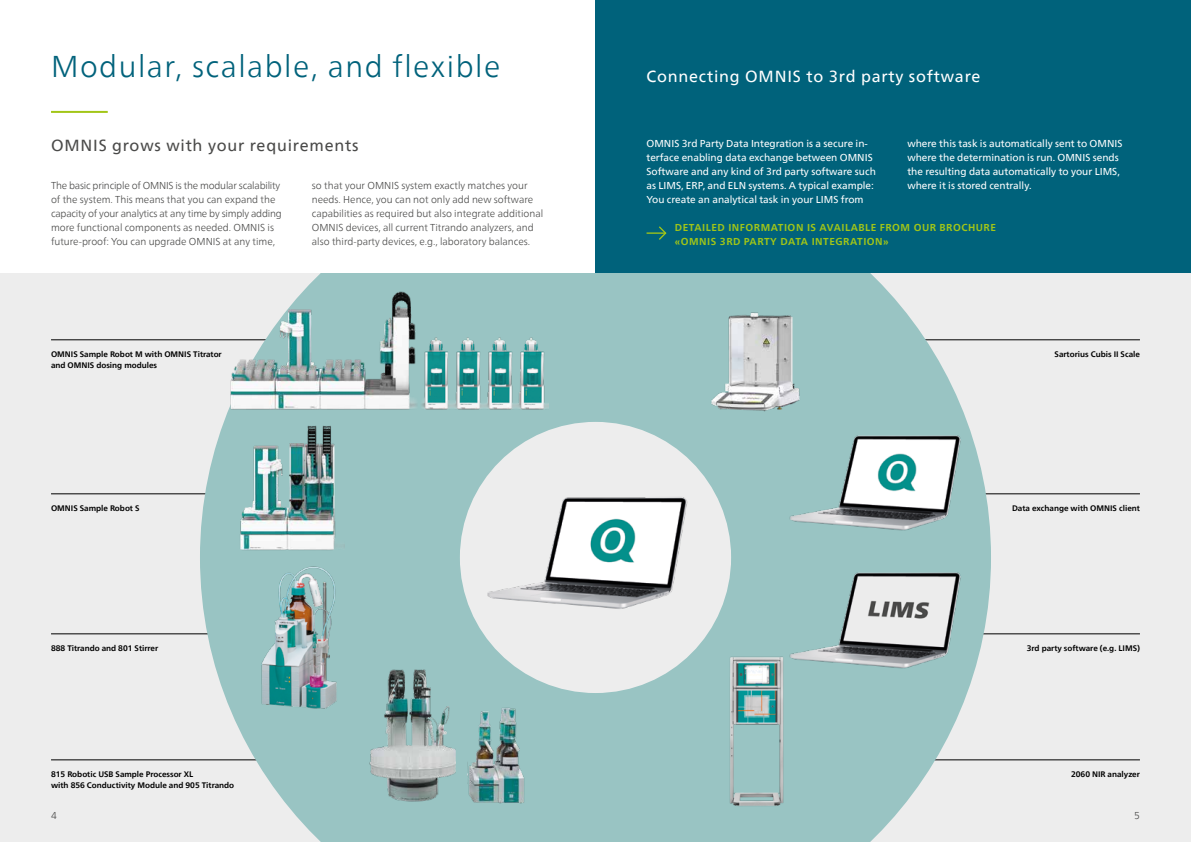
<style>
.page{position:relative;width:1191px;height:842px;background:#fff}
.page>*{position:absolute;margin:0;border:0;box-sizing:border-box;transform-origin:0 0}
.t1{font:300 30px "Neue Frutiger World";letter-spacing:.05em;color:#00627b}
.t2{font:16px "Neue Frutiger World";letter-spacing:.05em;color:#fff}
.t3{font:16px "Neue Frutiger World";letter-spacing:.05em;color:#4a4a49}
.t4{font:300 10px/14px "Neue Frutiger World";color:#4a4a49}
.t5{font:10px/14px "Neue Frutiger World";color:#fff}
.t6{font:700 10px/14px "Neue Frutiger World";letter-spacing:.05em;color:#a2c617}
.t7{font:700 8px/11px "Neue Frutiger World";color:#000}
</style>
<div class="page">
<div style="left:0;top:273px;width:1191px;height:569px;background:#ededed"></div>
<hr style="left:51px;top:340px;width:261px;height:1px;background:#000">
<hr style="left:879px;top:340px;width:261px;height:1px;background:#000">
<hr style="left:879px;top:760px;width:261px;height:1px;background:#000">
<hr style="left:878px;top:494px;width:262px;height:1px;background:#000">
<hr style="left:879px;top:634px;width:261px;height:1px;background:#000">
<hr style="left:51px;top:494px;width:261px;height:1px;background:#000">
<hr style="left:51px;top:634px;width:261px;height:1px;background:#000">
<hr style="left:51px;top:760px;width:261px;height:1px;background:#000">
<svg style="left:200px;top:273px;width:791px;height:569px;fill:#99c4c3"></svg>
<div style="left:595px;top:0;width:596px;height:273px;background:#00627b"></div>
<img style="left:699px;top:290px;width:116px;height:136px">
<img style="left:361px;top:664px;width:95px;height:141px">
<img style="left:702px;top:649px;width:109px;height:163px">
<img style="left:256px;top:561px;width:96px;height:162px">
<img style="left:467px;top:676px;width:64px;height:141px">
<img style="left:786px;top:567px;width:177px;height:103px">
<img style="left:786px;top:430px;width:177px;height:103px">
<img style="left:484px;top:492px;width:206px;height:120px">
<hr style="left:51px;top:111px;width:57px;height:2px;background:#a2c617">
<img style="left:225px;top:284px;width:192px;height:138px">
<img style="left:417px;top:284px;width:131px;height:138px">
<img style="left:229px;top:420px;width:115px;height:137px">
<svg style="left:646px;top:226px;width:21px;height:14px"></svg>
<h1 class="t1" style="left:51px;top:43px;width:451px">Modular, scalable, and flexible</h1>
<h2 class="t2" style="left:646px;top:64px;width:335px">Connecting OMNIS to 3rd party software</h2>
<h2 class="t3" style="left:51px;top:132px;width:309px">OMNIS grows with your requirements</h2>
<p class="t5" style="left:646px;top:137px;width:231px">OMNIS 3rd Party Data Integration is a secure in&shy;terface enabling data exchange between OMNIS Software and any kind of 3rd party software such as LIMS, ERP, and ELN systems. A typical example:<br>You create an analytical task in your LIMS from</p>
<p class="t5" style="left:907px;top:137px;width:216px">where this task is automatically sent to OMNIS where the determination is run. OMNIS sends the resulting data automatically to your LIMS, where it is stored centrally.</p>
<p class="t6" style="left:675px;top:220px;width:322px">DETAILED INFORMATION IS AVAILABLE FROM OUR BROCHURE «OMNIS 3RD PARTY DATA INTEGRATION»</p>
<p class="t4" style="left:51px;top:178px;width:232px">The basic principle of OMNIS is the modular scalability of the system. This means that you can expand the capacity of your analytics at any time by simply adding more functional components as needed. OMNIS is future-proof: You can upgrade OMNIS at any time,</p>
<p class="t4" style="left:312px;top:178px;width:233px">so that your OMNIS system exactly matches your needs. Hence, you can not only add new software capabilities as required but also integrate additional OMNIS devices, all current Titrando analyzers, and also third-party devices, e.g., laboratory balances.</p>
<p class="t7" style="left:51px;top:348px;width:172px">OMNIS Sample Robot M with OMNIS Titrator and OMNIS dosing modules</p>
<p class="t7" style="left:1054px;top:348px;width:87px">Sartorius Cubis II Scale</p>
<p class="t7" style="left:51px;top:502px;width:90px">OMNIS Sample Robot S</p>
<p class="t7" style="left:1012px;top:502px;width:129px">Data exchange with OMNIS client</p>
<p class="t7" style="left:51px;top:642px;width:109px">888 Titrando and 801 Stirrer</p>
<p class="t7" style="left:1026px;top:642px;width:115px">3rd party software (e.g. LIMS)</p>
<p class="t7" style="left:51px;top:768px;width:185px">815 Robotic USB Sample Processor XL<br>with 856 Conductivity Module and 905 Titrando</p>
<p class="t7" style="left:1071px;top:768px;width:70px">2060 NIR analyzer</p>
<p class="t4" style="left:51px;top:808px;width:7px">4</p>
<p class="t4" style="left:1134px;top:808px;width:7px">5</p>
</div>
